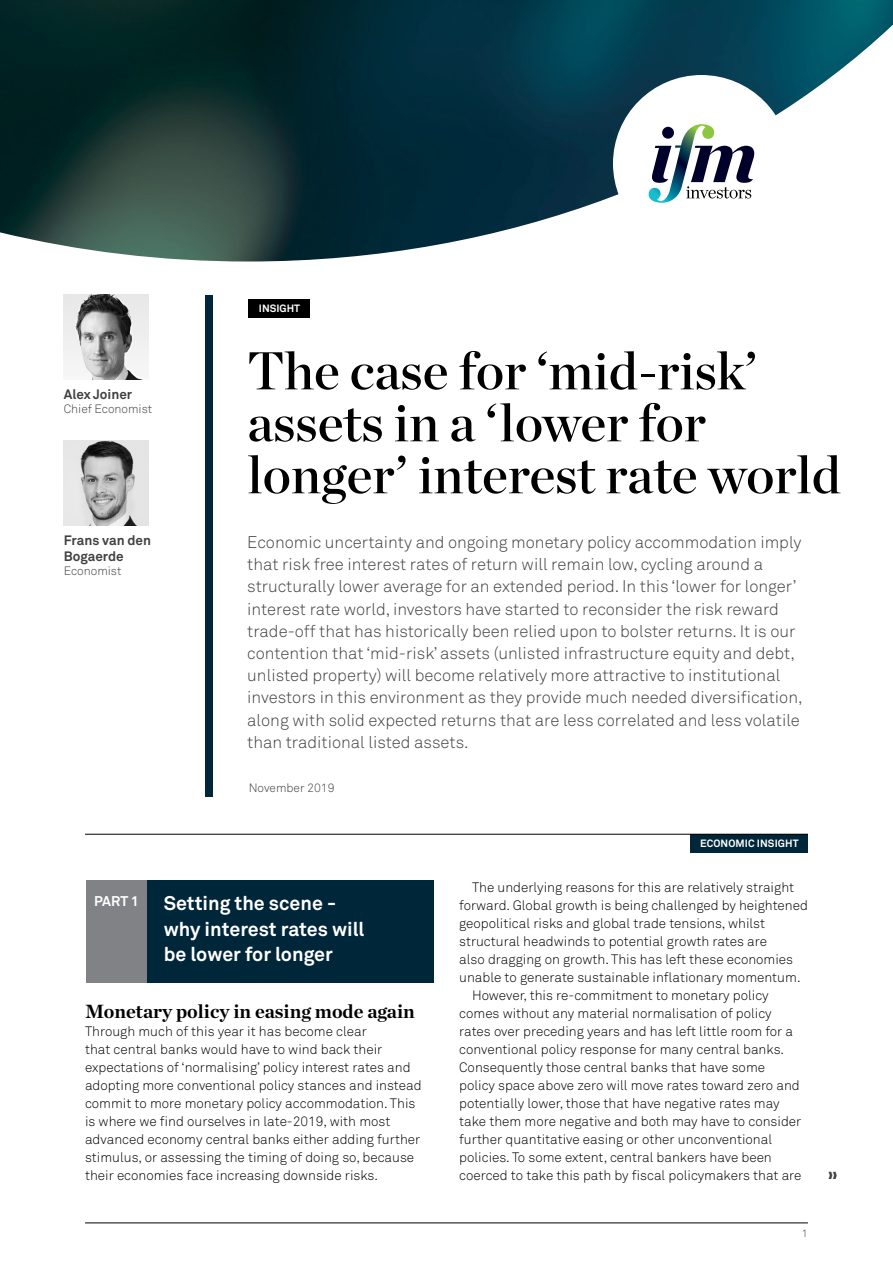
<style>
.page{position:relative;width:893px;height:1263px;background:#fff}
.page>*{position:absolute;margin:0;border:0;box-sizing:border-box;transform-origin:0 0}
.t1{font:53.1px/51.9px "Chronicle Display Semi";color:#000}
.t2{font:700 19.5px/25.5px "Akkurat Std";color:#fff}
.t3{font:700 19.5px "Chronicle Deck";color:#000}
.t4{font:300 16.65px/22.2px "Akkurat Std";color:#414042}
.t5{font:700 13.95px "Akkurat Std";color:#fff}
.t6{font:300 13.5px/18px "Akkurat Std";color:#000}
.t7{font:700 13.5px/16.2px "Akkurat Std";color:#414042}
.t8{font:300 12px "Akkurat Std";color:#414042}
.t9{font:700 10.5px "Akkurat Std";letter-spacing:.01em;color:#fff}
.t10{font:300 10.5px "Akkurat Std";color:#414042}
</style>
<div class="page">
<hr style="left:85px;top:1222px;width:723px;height:1px;background:#000">
<img style="left:0;top:0;width:893px;height:261px">
<img style="left:64px;top:295px;width:85px;height:85px">
<img style="left:64px;top:441px;width:85px;height:85px">
<div style="left:205px;top:295px;width:8px;height:501px;background:#00263a"></div>
<div style="left:613px;top:75px;width:177px;height:177px;background:#fff;border-radius:50%"></div>
<svg style="left:649px;top:124px;width:105px;height:79px"></svg>
<div style="left:249px;top:299px;width:61px;height:19px;background:#000"></div>
<div style="left:94px;top:880px;width:340px;height:102px;background:#00263a"></div>
<div style="left:86px;top:880px;width:61px;height:102px;background:#808285"></div>
<div style="left:691px;top:834px;width:117px;height:19px;background:#00263a"></div>
<hr style="left:85px;top:834px;width:723px;height:1px;background:#000">
<p class="t7" style="left:64px;top:386px;width:70px">Alex Joiner</p>
<p class="t8" style="left:64px;top:402px;width:90px">Chief Economist</p>
<p class="t7" style="left:64px;top:532px;width:89px">Frans van den<br>Bogaerde</p>
<p class="t8" style="left:64px;top:564px;width:59px">Economist</p>
<p class="t9" style="left:259px;top:302px;width:43px">INSIGHT</p>
<h1 class="t1" style="left:247px;top:341px;width:595px">The case for ‘mid-risk’ assets in a ‘lower for longer’ interest rate world</h1>
<p class="t4" style="left:247px;top:531px;width:557px">Economic uncertainty and ongoing monetary policy accommodation imply that risk free interest rates of return will remain low, cycling around a structurally lower average for an extended period. In this ‘lower for longer’ interest rate world, investors have started to reconsider the risk reward trade-off that has historically been relied upon to bolster returns. It is our contention that ‘mid-risk’ assets (unlisted infrastructure equity and debt, unlisted property) will become relatively more attractive to institutional investors in this environment as they provide much needed diversification, along with solid expected returns that are less correlated and less volatile than traditional listed assets.</p>
<p class="t8" style="left:249px;top:781px;width:87px">November 2019</p>
<p class="t9" style="left:700px;top:837px;width:100px">ECONOMIC INSIGHT</p>
<p class="t5" style="left:94px;top:892px;width:46px">PART 1</p>
<h2 class="t2" style="left:164px;top:890px;width:202px">Setting the scene - why interest rates will be lower for longer</h2>
<h2 class="t3" style="left:85px;top:996px;width:331px">Monetary policy in easing mode again</h2>
<p class="t6" style="left:85px;top:1022px;width:338px">Through much of this year it has become clear<br>that central banks would have to wind back their expectations of ‘normalising’ policy interest rates and adopting more conventional policy stances and instead commit to more monetary policy accommodation. This is where we find ourselves in late-2019, with most advanced economy central banks either adding further stimulus, or assessing the timing of doing so, because their economies face increasing downside risks.</p>
<p class="t6" style="left:472px;top:878px;width:324px">The underlying reasons for this are relatively straight</p>
<p class="t6" style="left:459px;top:896px;width:350px">forward. Global growth is being challenged by heightened</p>
<p class="t6" style="left:459px;top:914px;width:307px">geopolitical risks and global trade tensions, whilst</p>
<p class="t6" style="left:459px;top:932px;width:309px">structural headwinds to potential growth rates are</p>
<p class="t6" style="left:459px;top:950px;width:335px">also dragging on growth. This has left these economies</p>
<p class="t6" style="left:459px;top:968px;width:343px">unable to generate sustainable inflationary momentum.</p>
<p class="t6" style="left:472px;top:986px;width:298px">However, this re-commitment to monetary policy</p>
<p class="t6" style="left:459px;top:1004px;width:314px">comes without any material normalisation of policy</p>
<p class="t6" style="left:459px;top:1022px;width:335px">rates over preceding years and has left little room for a</p>
<p class="t6" style="left:459px;top:1040px;width:326px">conventional policy response for many central banks.</p>
<p class="t6" style="left:459px;top:1058px;width:307px">Consequently those central banks that have some</p>
<p class="t6" style="left:459px;top:1076px;width:342px">policy space above zero will move rates toward zero and</p>
<p class="t6" style="left:459px;top:1094px;width:322px">potentially lower, those that have negative rates may</p>
<p class="t6" style="left:459px;top:1112px;width:344px">take them more negative and both may have to consider</p>
<p class="t6" style="left:459px;top:1130px;width:314px">further quantitative easing or other unconventional</p>
<p class="t6" style="left:459px;top:1148px;width:314px">policies. To some extent, central bankers have been</p>
<p class="t6" style="left:459px;top:1166px;width:344px">coerced to take this path by fiscal policymakers that are</p>
<p class="t10" style="left:802px;top:1227px;width:7px">1</p>
</div>
